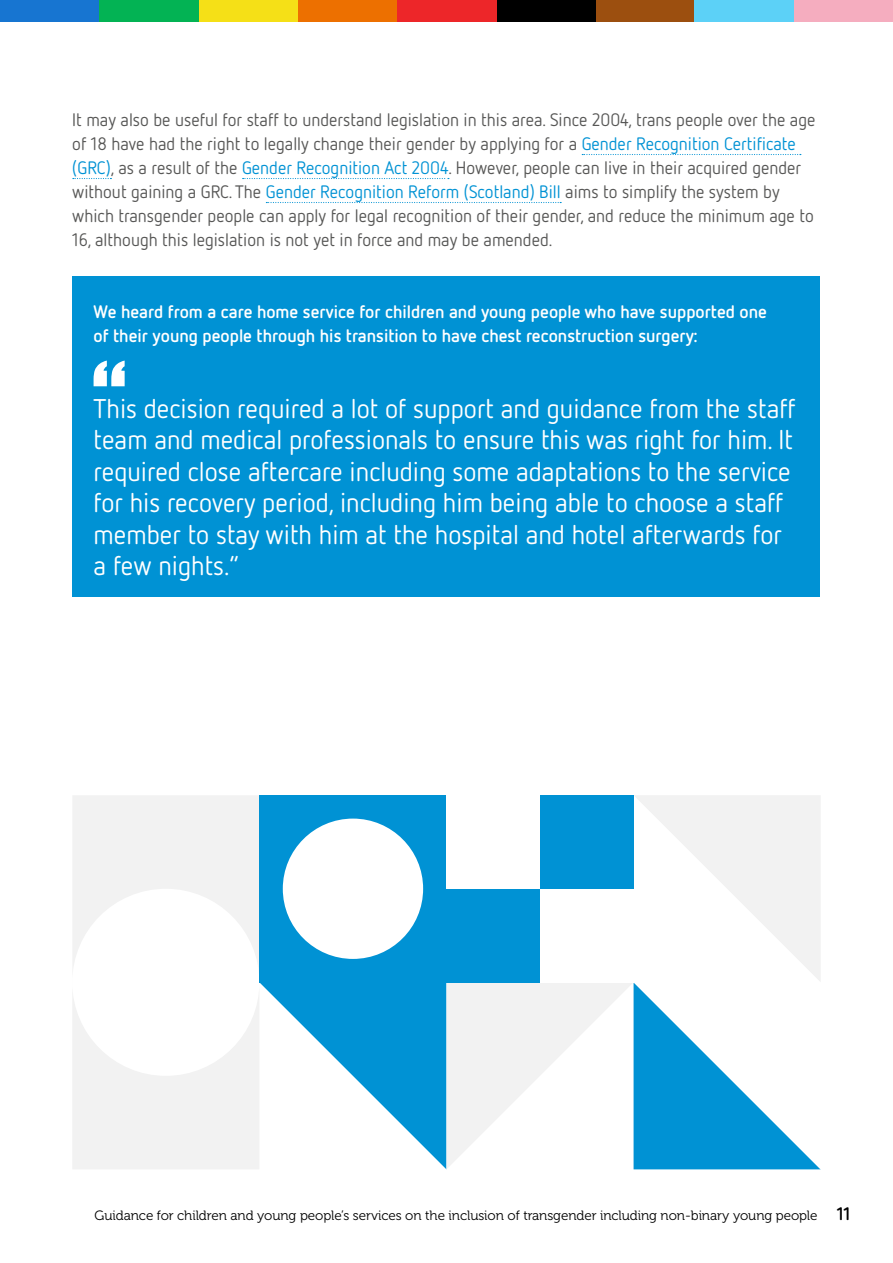
<style>
.page{position:relative;width:893px;height:1263px;background:#fff}
.page>*{position:absolute;margin:0;border:0;box-sizing:border-box;transform-origin:0 0}
.Pullquote{font:27px/31.5px "Netto OT";color:#fff}
.Body{font:18px/24px "Netto OT";color:#575756}
.Subheading_Netto_sm{font:700 18px/24px "Netto OT";color:#fff}
.t1{font:13.5px "Museo 300";letter-spacing:-.005em;color:#000}
.s1{color:#0092d4}
.s2{font-family:"Netto OT";font-weight:700;font-size:18px}
</style>
<div class="page">
<div style="left:298px;top:0;width:99px;height:21px;background:#ed7000"></div>
<div style="left:595px;top:0;width:99px;height:21px;background:#9c4f0f"></div>
<div style="left:0;top:0;width:99px;height:21px;background:#1775d1"></div>
<div style="left:496px;top:0;width:99px;height:21px;background:#000"></div>
<div style="left:794px;top:0;width:99px;height:21px;background:#f5adbf"></div>
<div style="left:198px;top:0;width:100px;height:21px;background:#f5e017"></div>
<div style="left:397px;top:0;width:99px;height:21px;background:#ed2629"></div>
<div style="left:694px;top:0;width:100px;height:21px;background:#5cd1f7"></div>
<div style="left:99px;top:0;width:99px;height:21px;background:#03b354"></div>
<svg style="left:582px;top:154px;width:219px;height:1px"></svg>
<svg style="left:73px;top:178px;width:38px;height:1px"></svg>
<svg style="left:243px;top:178px;width:206px;height:1px"></svg>
<svg style="left:266px;top:202px;width:295px;height:1px"></svg>
<div style="left:72px;top:276px;width:748px;height:321px;background:#0092d4"></div>
<svg style="left:94px;top:361px;width:31px;height:25px"></svg>
<svg style="left:73px;top:795px;width:747px;height:374px"></svg>
<div style="left:259px;top:795px;width:187px;height:187px;background:#0092d4"></div>
<div style="left:283px;top:818px;width:140px;height:141px;background:#fff;border-radius:50%"></div>
<div style="left:446px;top:795px;width:94px;height:93px;background:#fff"></div>
<div style="left:540px;top:889px;width:94px;height:93px;background:#fff"></div>
<p class="Body" style="left:72px;top:107px;width:745px">It may also be useful for staff to understand legislation in this area. Since 2004, trans people over the age of 18 have had the right to legally change their gender by applying for a <span class="s1">Gender Recognition Certificate (GRC)</span>, as a result of the <span class="s1">Gender Recognition Act 2004</span>. However, people can live in their acquired gender without gaining a GRC. The <span class="s1">Gender Recognition Reform (Scotland) Bill</span> aims to simplify the system by which transgender people can apply for legal recognition of their gender, and reduce the minimum age to 16, although this legislation is not yet in force and may be amended.</p>
<p class="Subheading_Netto_sm" style="left:94px;top:299px;width:675px">We heard from a care home service for children and young people who have supported one of their young people through his transition to have chest reconstruction surgery:</p>
<p class="Pullquote" style="left:94px;top:392px;width:703px">This decision required a lot of support and guidance from the staff team and medical professionals to ensure this was right for him. It required close aftercare including some adaptations to the service for his recovery period, including him being able to choose a staff member to stay with him at the hospital and hotel afterwards for a few nights.”</p>
<p class="t1" style="left:95px;top:1208px;width:757px">Guidance for children and young people’s services on the inclusion of transgender including non-binary young people <span class="s2">11</span></p>
</div>
